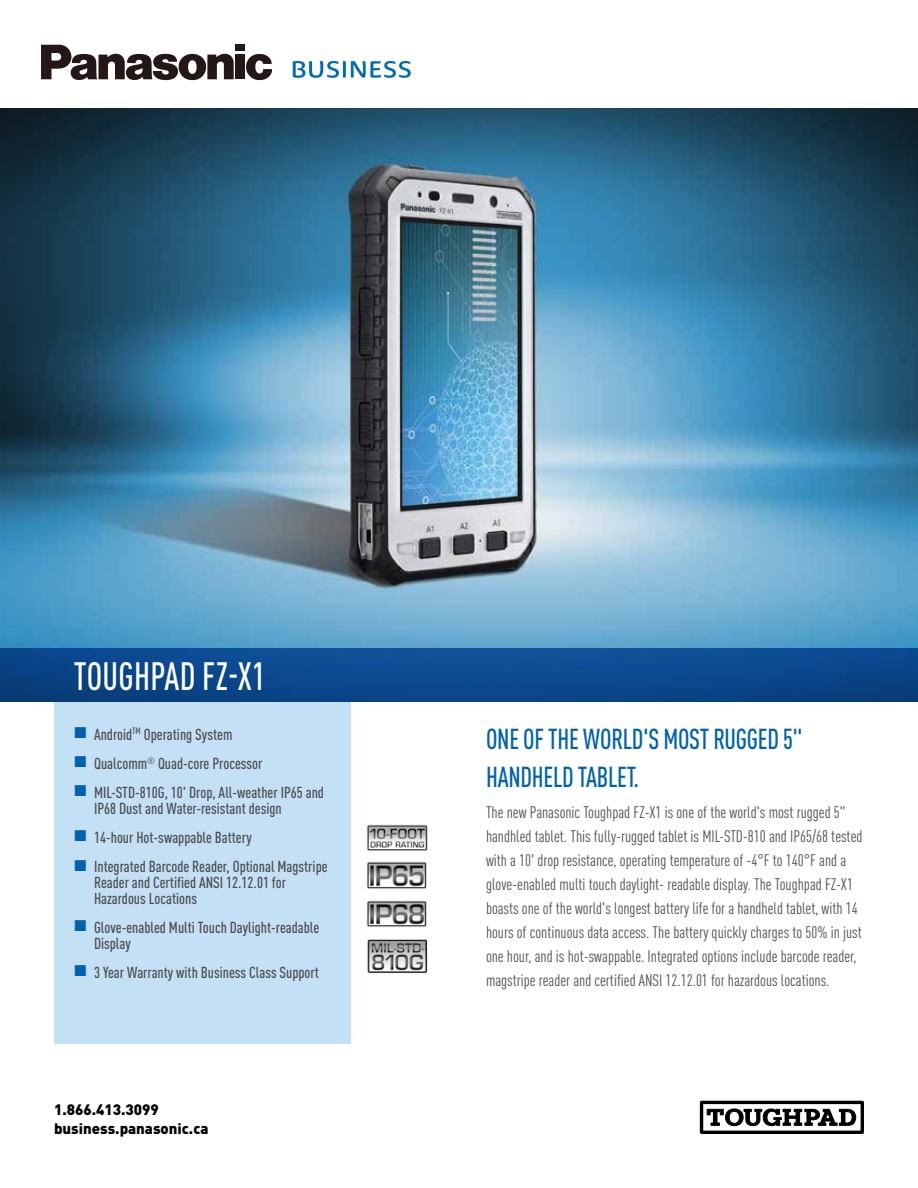
<style>
.page{position:relative;width:918px;height:1188px;background:#fff}
.page>*{position:absolute;margin:0;border:0;box-sizing:border-box;transform-origin:0 0}
.t1{font:500 condensed 39px "DINOT";letter-spacing:.01em;color:#fff;scale:.9 1}
.t2{font:500 condensed 28.5px/38.2px "DINOT";letter-spacing:-.01em;color:#0062af;scale:.91 1}
.t3{font:condensed 16.5px/24px "DINOT";color:#4d4d4f}
.t4{font:500 condensed 15.75px/15.8px "DINOT";color:#4d4d4f}
.t5{font:900 15px/19.5px "DIN";color:#000}
.s1{color:#0062af}
</style>
<div class="page">
<svg style="left:246px;top:54px;width:26px;height:26px"></svg>
<div style="left:236px;top:45px;width:9px;height:6px;background:#231815"></div>
<div style="left:236px;top:55px;width:9px;height:24px;background:#231815"></div>
<svg style="left:41px;top:45px;width:193px;height:35px"></svg>
<svg style="left:293px;top:61px;width:118px;height:17px"></svg>
<img style="left:0;top:108px;width:918px;height:540px">
<div style="left:700px;top:1101px;width:164px;height:33px;border:3px solid #000"></div>
<svg style="left:707px;top:1108px;width:149px;height:18px"></svg>
<div style="left:54px;top:702px;width:297px;height:341px;background:#c4e0f5"></div>
<div style="left:0;top:648px;width:918px;height:54px;background:linear-gradient(to bottom,#0f4f97,#084081)"></div>
<img style="left:366px;top:862px;width:61px;height:27px">
<img style="left:366px;top:900px;width:61px;height:27px">
<img style="left:367px;top:939px;width:61px;height:35px">
<img style="left:367px;top:824px;width:61px;height:27px">
<h1 class="t1" style="left:74px;top:653px;width:214px">TOUGHPAD FZ‑X1</h1>
<p class="t4" style="left:75px;top:726px;width:159px"><span class="s1">■</span> Android<sup>TM</sup> Operating System</p>
<p class="t4" style="left:75px;top:755px;width:189px"><span class="s1">■</span> Qualcomm<sup>®</sup> Quad-core Processor</p>
<p class="t4" style="left:94px;top:785px;width:231px;text-indent:-19px"><span class="s1">■</span> MIL-STD-810G, 10' Drop, All-weather IP65 and<br>IP68 Dust and Water-resistant design</p>
<p class="t4" style="left:75px;top:830px;width:179px"><span class="s1">■</span> 14-hour Hot-swappable Battery</p>
<p class="t4" style="left:94px;top:859px;width:235px;text-indent:-19px"><span class="s1">■</span> Integrated Barcode Reader, Optional Magstripe<br>Reader and Certified ANSI 12.12.01 for<br>Hazardous Locations</p>
<p class="t4" style="left:94px;top:920px;width:227px;text-indent:-19px"><span class="s1">■</span> Glove-enabled Multi Touch Daylight-readable<br>Display</p>
<p class="t4" style="left:75px;top:965px;width:246px"><span class="s1">■</span> 3 Year Warranty with Business Class Support</p>
<p class="t5" style="left:54px;top:1099px;width:156px">1.866.413.3099 business.panasonic.ca</p>
<h2 class="t2" style="left:486px;top:719px;width:349px">ONE OF THE WORLD'S MOST RUGGED 5"<br>HANDHELD TABLET.</h2>
<p class="t3" style="left:486px;top:800px;width:378px">The new Panasonic Toughpad FZ‑X1 is one of the world's most rugged 5" handhled tablet. This fully‑rugged tablet is MIL-STD-810 and IP65/68 tested with a 10' drop resistance, operating temperature of -4°F to 140°F and a glove‑enabled multi touch daylight‑ readable display. The Toughpad FZ‑X1 boasts one of the world's longest battery life for a handheld tablet, with 14 hours of continuous data access. The battery quickly charges to 50% in just one hour, and is hot‑swappable. Integrated options include barcode reader, magstripe reader and certified ANSI 12.12.01 for hazardous locations.</p>
</div>
